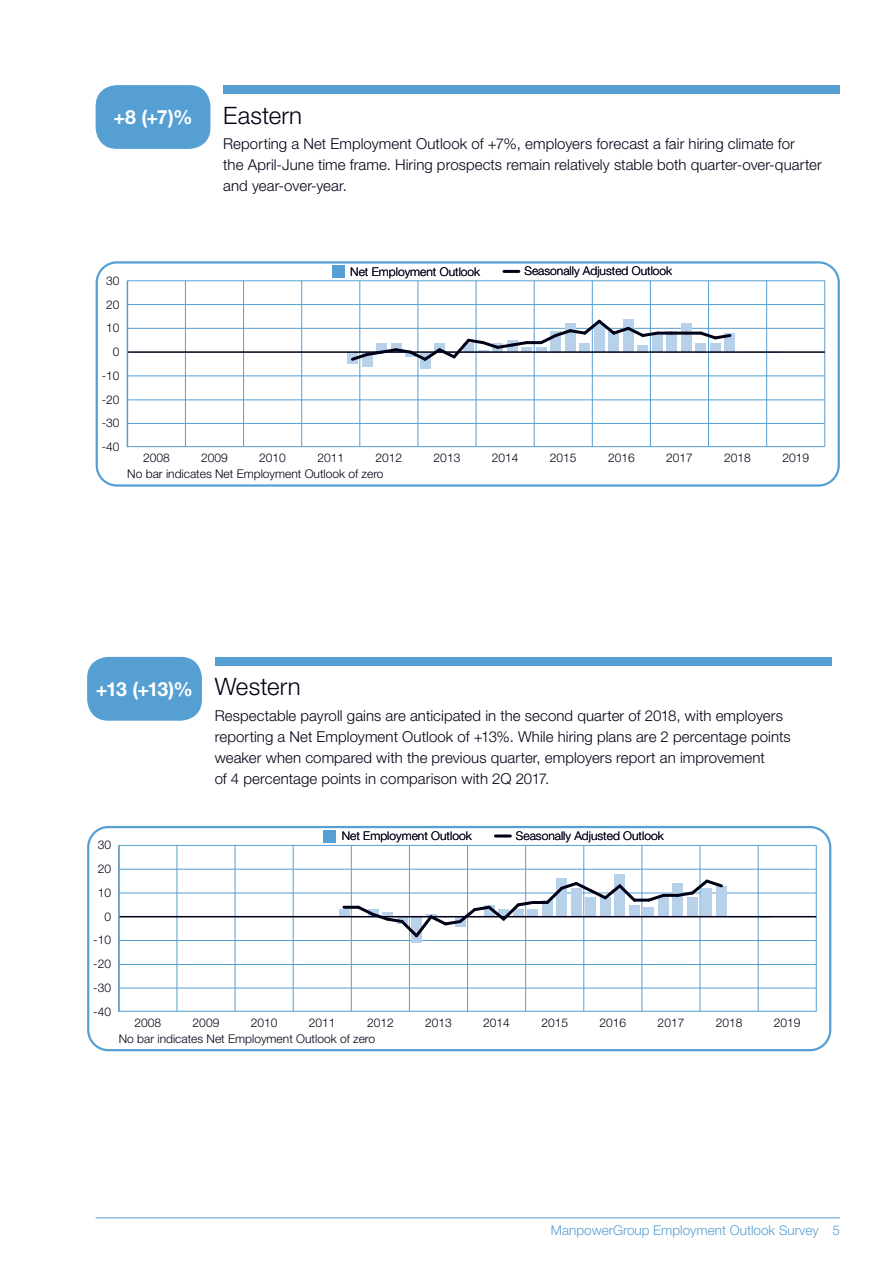
<style>
.page{position:relative;width:893px;height:1263px;background:#fff}
.page>*{position:absolute;margin:0;border:0;box-sizing:border-box;transform-origin:0 0}
.t1{font:300 24px "Helvetica Neue LT Std";letter-spacing:.01em;color:#000116}
.t2{font:700 19.5px "Helvetica Neue LT Std";color:#fff}
.t3{font:300 15px/21px "Helvetica Neue LT Std";letter-spacing:.005em;color:#000116}
.t4{font:300 13.5px "Helvetica Neue LT Std";color:#569fd3}
.t5{font:300 12px/23.7px "Helvetica Neue LT Std";color:#000116;text-align:right}
</style>
<div class="page">
<hr style="left:96px;top:1218px;width:744px;height:1px;background:#569fd3">
<svg style="left:87px;top:826px;width:744px;height:225px"></svg>
<div style="left:215px;top:657px;width:616px;height:8px;background:#569fd3"></div>
<div style="left:87px;top:657px;width:115px;height:64px;background:#569fd3;border-radius:21px"></div>
<div style="left:96px;top:85px;width:114px;height:64px;background:#569fd3;border-radius:21px"></div>
<svg style="left:96px;top:261px;width:744px;height:226px"></svg>
<div style="left:223px;top:85px;width:617px;height:9px;background:#569fd3"></div>
<h2 class="t2" style="left:113px;top:110px;width:81px">+8 (+7)%</h2>
<p class="t5" style="left:102px;top:270px;width:19px">30<br>20<br>10<br>0 -10 -20 -30 -40</p>
<h1 class="t1" style="left:223px;top:106px;width:80px">Eastern</h1>
<p class="t3" style="left:223px;top:134px;width:600px">Reporting a Net Employment Outlook of +7%, employers forecast a fair hiring climate for<br>the April-June time frame. Hiring prospects remain relatively stable both quarter-over-quarter and year-over-year.</p>
<p class="t5" style="left:350px;top:261px;width:132px">Net Employment Outlook</p>
<p class="t5" style="left:524px;top:260px;width:149px">Seasonally Adjusted Outlook</p>
<p class="t5" style="left:143px;top:447px;width:28px">2008</p>
<p class="t5" style="left:201px;top:447px;width:28px">2009</p>
<p class="t5" style="left:259px;top:447px;width:28px">2010</p>
<p class="t5" style="left:317px;top:447px;width:28px">2011</p>
<p class="t5" style="left:375px;top:447px;width:28px">2012</p>
<p class="t5" style="left:434px;top:447px;width:28px">2013</p>
<p class="t5" style="left:492px;top:447px;width:28px">2014</p>
<p class="t5" style="left:550px;top:447px;width:28px">2015</p>
<p class="t5" style="left:608px;top:447px;width:28px">2016</p>
<p class="t5" style="left:666px;top:447px;width:28px">2017</p>
<p class="t5" style="left:724px;top:447px;width:28px">2018</p>
<p class="t5" style="left:782px;top:447px;width:28px">2019</p>
<p class="t5" style="left:127px;top:463px;width:258px">No bar indicates Net Employment Outlook of zero</p>
<h2 class="t2" style="left:96px;top:682px;width:99px">+13 (+13)%</h2>
<p class="t5" style="left:93px;top:834px;width:19px">30<br>20<br>10<br>0 -10 -20 -30 -40</p>
<h1 class="t1" style="left:215px;top:678px;width:87px">Western</h1>
<p class="t3" style="left:215px;top:706px;width:577px">Respectable payroll gains are anticipated in the second quarter of 2018, with employers reporting a Net Employment Outlook of +13%. While hiring plans are 2 percentage points weaker when compared with the previous quarter, employers report an improvement<br>of 4 percentage points in comparison with 2Q 2017.</p>
<p class="t5" style="left:342px;top:825px;width:132px">Net Employment Outlook</p>
<p class="t5" style="left:516px;top:825px;width:149px">Seasonally Adjusted Outlook</p>
<p class="t5" style="left:135px;top:1012px;width:28px">2008</p>
<p class="t5" style="left:193px;top:1012px;width:28px">2009</p>
<p class="t5" style="left:251px;top:1012px;width:28px">2010</p>
<p class="t5" style="left:309px;top:1012px;width:28px">2011</p>
<p class="t5" style="left:367px;top:1012px;width:28px">2012</p>
<p class="t5" style="left:425px;top:1012px;width:28px">2013</p>
<p class="t5" style="left:483px;top:1012px;width:28px">2014</p>
<p class="t5" style="left:541px;top:1012px;width:28px">2015</p>
<p class="t5" style="left:599px;top:1012px;width:28px">2016</p>
<p class="t5" style="left:658px;top:1012px;width:28px">2017</p>
<p class="t5" style="left:716px;top:1012px;width:28px">2018</p>
<p class="t5" style="left:774px;top:1012px;width:28px">2019</p>
<p class="t5" style="left:119px;top:1028px;width:258px">No bar indicates Net Employment Outlook of zero</p>
<p class="t4" style="left:551px;top:1226px;width:290px">ManpowerGroup Employment Outlook Survey 5</p>
</div>
